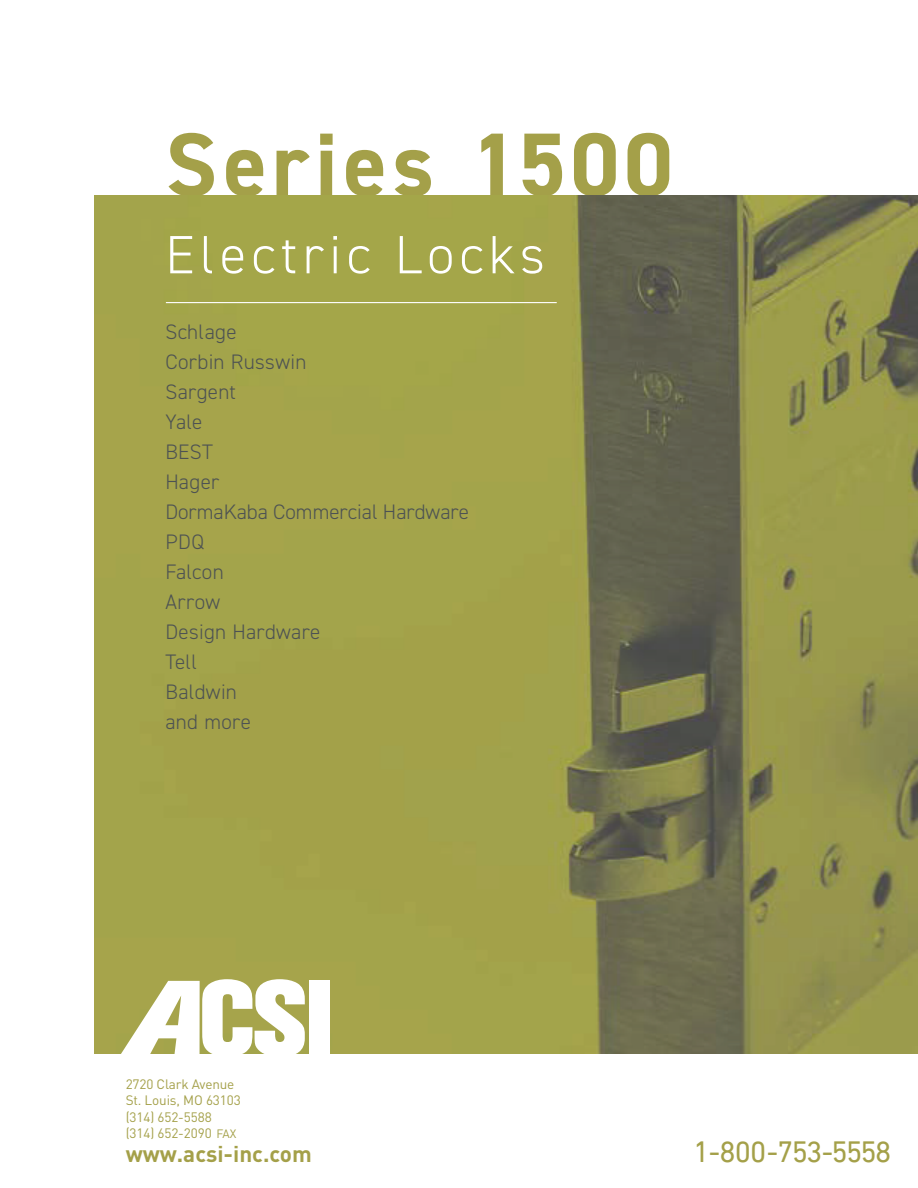
<style>
.page{position:relative;width:918px;height:1188px;background:#fff}
.page>*{position:absolute;margin:0;border:0;box-sizing:border-box;transform-origin:0 0}
.t1{font:700 90px "DIN2014";letter-spacing:.055em;color:#a4a049}
.t2{font:300 54px "DIN2014";letter-spacing:.1em;color:#fff}
.t3{font:30px "DIN Next LT Pro";letter-spacing:-.06em;color:#a4a049}
.t4{font:700 22.5px "DIN Pro";color:#a4a049}
.t5{font:300 21px/30px "DIN2014";letter-spacing:.01em;color:#4d5253}
.t6{font:13.5px/16.5px "DIN Pro";letter-spacing:-.01em;color:#a4a049}
.s1{font-size:12px}
</style>
<div class="page">
<img style="left:94px;top:196px;width:824px;height:858px">
<div style="left:309px;top:980px;width:21px;height:75px;background:#fff"></div>
<svg style="left:120px;top:979px;width:185px;height:75px"></svg>
<hr style="left:166px;top:302px;width:391px;height:1px;background:#fff">
<h1 class="t1" style="left:165px;top:105px;width:509px">Series 1500</h1>
<h2 class="t2" style="left:165px;top:222px;width:381px">Electric Locks</h2>
<p class="t5" style="left:165px;top:317px;width:305px">Schlage<br>Corbin Russwin<br>Sargent<br>Yale<br>BEST<br>Hager<br>DormaKaba Commercial Hardware<br>PDQ<br>Falcon<br>Arrow<br>Design Hardware<br>Tell<br>Baldwin<br>and more</p>
<p class="t6" style="left:126px;top:1074px;width:117px">2720 Clark Avenue<br>St. Louis, MO 63103 (314) 652-5588 (314) 652-2090 <span class="s1">FAX</span></p>
<p class="t4" style="left:126px;top:1139px;width:188px">www.acsi-inc.com</p>
<h3 class="t3" style="left:694px;top:1135px;width:199px">1-800-753-5558</h3>
</div>
